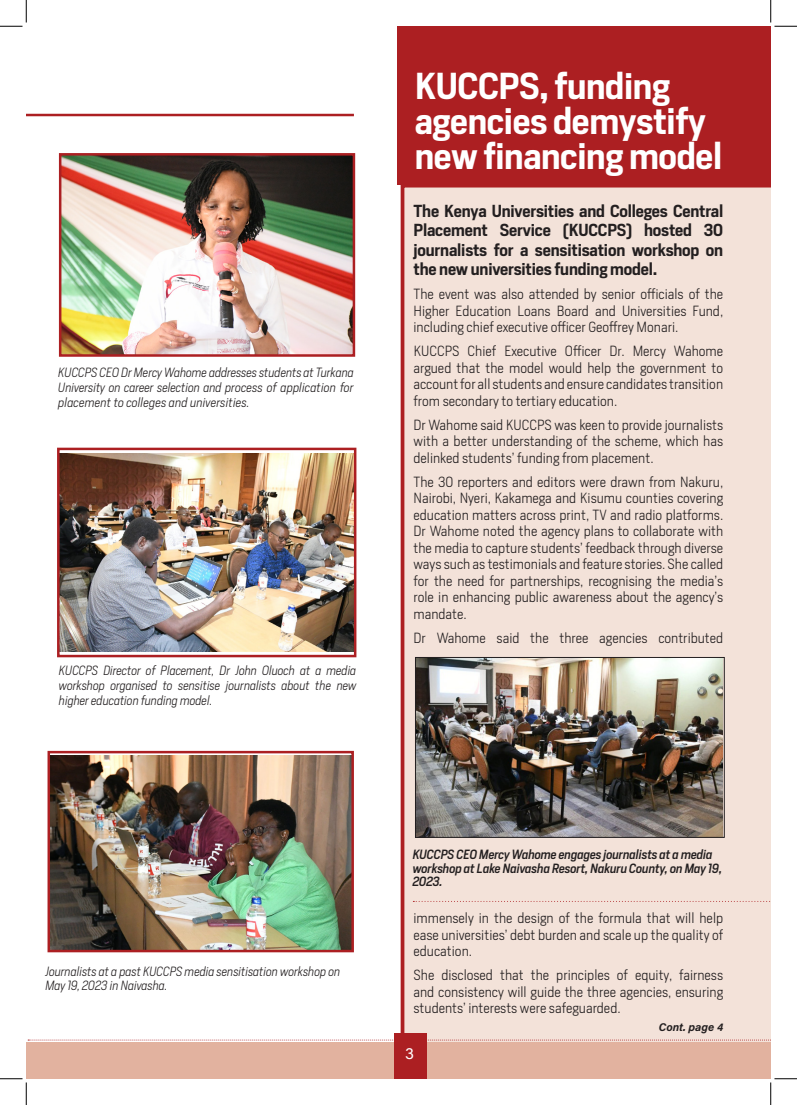
<style>
.page{position:relative;width:797px;height:1105px;background:#fff}
.page>*{position:absolute;margin:0;border:0;box-sizing:border-box;transform-origin:0 0}
.t1{font:600 35px/35px "Heron Sans";letter-spacing:-.01em;color:#fff}
.t2{font:600 16.25px/19.5px "Heron Sans";letter-spacing:-.01em;color:#231f20;text-align:justify}
.t3{font:16.25px "Acumin Variable Concept";color:#fff}
.t4{font:300 13.75px/16.5px "Heron Sans";color:#231f20;text-align:justify}
.t5{font:italic 300 12.5px/15px "Heron Sans";letter-spacing:-.01em;color:#231f20;text-align:justify}
.t6{font:italic 500 12.5px/13.8px "Heron Sans";letter-spacing:-.01em;color:#231f20}
.t7{font:11.25px "Acumin Variable Concept";letter-spacing:.04em;color:#231f20}
</style>
<div class="page">
<div style="left:398px;top:26px;width:372px;height:159px;background:#ac1f22"></div>
<div style="left:400px;top:185px;width:370px;height:857px;background:#f3e2d9"></div>
<img style="left:417px;top:659px;width:305px;height:176px">
<div style="left:415px;top:657px;width:309px;height:180px;border:1px solid #231f20"></div>
<svg style="left:413px;top:901px;width:357px;height:1px"></svg>
<div style="left:26px;top:1042px;width:744px;height:37px;background:#e2b29f"></div>
<div style="left:394px;top:1034px;width:32px;height:45px;background:#ac1f22"></div>
<svg style="left:28px;top:1039px;width:742px;height:1px"></svg>
<img style="left:62px;top:156px;width:290px;height:198px">
<div style="left:59px;top:153px;width:296px;height:204px;border:2px solid #ac1f22"></div>
<hr style="left:26px;top:114px;width:328px;height:2px;background:#ac1f22">
<img style="left:60px;top:454px;width:293px;height:197px">
<div style="left:57px;top:448px;width:299px;height:209px;border:2px solid #ac1f22"></div>
<img style="left:51px;top:756px;width:300px;height:193px">
<div style="left:48px;top:751px;width:306px;height:201px;border:2px solid #ac1f22"></div>
<svg style="left:0;top:0;width:27px;height:27px"></svg>
<svg style="left:0;top:1078px;width:27px;height:27px"></svg>
<svg style="left:770px;top:0;width:27px;height:27px"></svg>
<svg style="left:770px;top:1078px;width:27px;height:27px"></svg>
<p class="t5" style="left:58px;top:364px;width:297px">KUCCPS CEO Dr Mercy Wahome addresses students at Turkana University on career selection and process of application for placement to colleges and universities.</p>
<p class="t5" style="left:59px;top:662px;width:299px">KUCCPS Director of Placement, Dr John Oluoch at a media workshop organised to sensitise journalists about the new higher education funding model.</p>
<p class="t1" style="left:415px;top:69px;width:309px">KUCCPS, funding agencies demystify new financing model</p>
<p class="t2" style="left:413px;top:201px;width:311px">The Kenya Universities and Colleges Central Placement Service (KUCCPS) hosted 30 journalists for a sensitisation workshop on the new universities funding model.</p>
<p class="t4" style="left:413px;top:286px;width:311px">The event was also attended by senior officials of the Higher Education Loans Board and Universities Fund, including chief executive officer Geoffrey Monari.</p>
<p class="t4" style="left:413px;top:343px;width:311px">KUCCPS Chief Executive Officer Dr. Mercy Wahome argued that the model would help the government to account for all students and ensure candidates transition from secondary to tertiary education.</p>
<p class="t4" style="left:413px;top:416px;width:311px">Dr Wahome said KUCCPS was keen to provide journalists with a better understanding of the scheme, which has delinked students’ funding from placement.</p>
<p class="t4" style="left:413px;top:473px;width:311px">The 30 reporters and editors were drawn from Nakuru, Nairobi, Nyeri, Kakamega and Kisumu counties covering education matters across print, TV and radio platforms.<br>Dr Wahome noted the agency plans to collaborate with the media to capture students’ feedback through diverse ways such as testimonials and feature stories. She called for the need for partnerships, recognising the media’s role in enhancing public awareness about the agency’s mandate.</p>
<p class="t4" style="left:413px;top:629px;width:311px">Dr Wahome said the three agencies contributed</p>
<p class="t5" style="left:45px;top:965px;width:296px;line-height:13.8px">Journalists at a past KUCCPS media sensitisation workshop on<br>May 19, 2023 in Naivasha.</p>
<p class="t6" style="left:412px;top:847px;width:311px">KUCCPS CEO Mercy Wahome engages journalists at a media workshop at Lake Naivasha Resort, Nakuru County, on May 19,<br>2023.</p>
<p class="t4" style="left:413px;top:910px;width:311px">immensely in the design of the formula that will help ease universities’ debt burden and scale up the quality of education.</p>
<p class="t4" style="left:413px;top:967px;width:311px">She disclosed that the principles of equity, fairness and consistency will guide the three agencies, ensuring students’ interests were safeguarded.</p>
<p class="t3" style="left:405px;top:1042px;width:10px">3</p>
<p class="t7" style="left:659px;top:1019px;width:66px">Cont. page 4</p>
</div>
